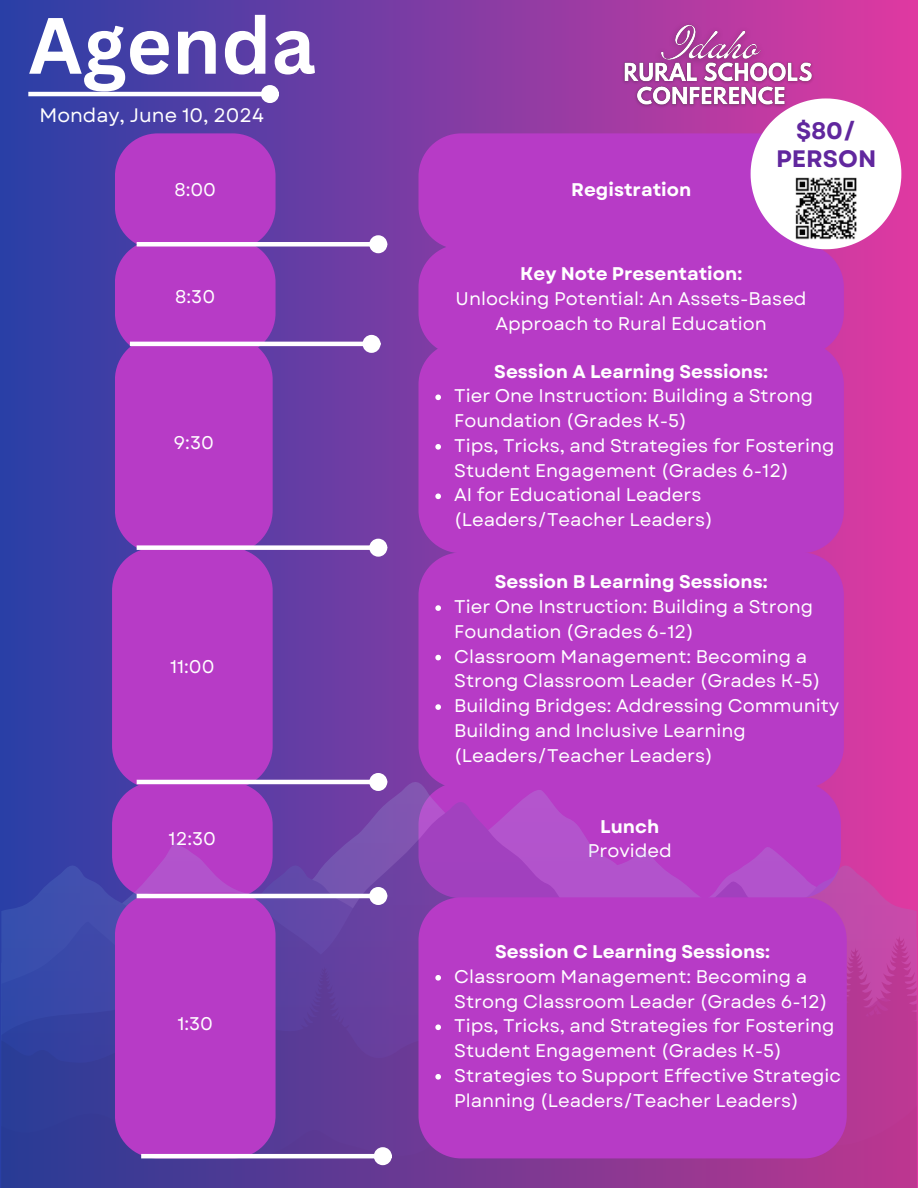
<style>
.page{position:relative;width:918px;height:1188px;background:#fff}
.page>*{position:absolute;margin:0;border:0;box-sizing:border-box;transform-origin:0 0}
.t1{font:700 78px "Canva Sans";color:#fff}
.t2{font:700 23.85px/28.2px "Garet";color:#61279e;text-align:center}
.t3{font:19.5px "Garet";color:#fff}
.t4{font:18.3px/24.8px "Garet";color:#fff}
.t5{font:700 18.3px "Garet";color:#fff}
</style>
<div class="page">
<div style="left:0;top:0;width:918px;height:1188px;background:linear-gradient(to right,#2940a6,#df39a1)"></div>
<div style="left:418px;top:133px;width:333px;height:111px;background:#b73bc6"></div>
<div style="left:418px;top:244px;width:426px;height:98px;background:#b73bc6"></div>
<div style="left:418px;top:342px;width:426px;height:210px;background:#b73bc6"></div>
<svg style="left:435px;top:395px;width:6px;height:5px"></svg>
<svg style="left:435px;top:444px;width:6px;height:6px"></svg>
<svg style="left:435px;top:494px;width:6px;height:5px"></svg>
<div style="left:418px;top:552px;width:426px;height:230px;background:#b73bc6"></div>
<svg style="left:435px;top:605px;width:6px;height:6px"></svg>
<svg style="left:435px;top:655px;width:6px;height:5px"></svg>
<svg style="left:435px;top:704px;width:6px;height:6px"></svg>
<hr style="left:28px;top:92px;width:234px;height:4px;background:#fff">
<div style="left:263px;top:87px;width:14px;height:14px;background:#fff;border-radius:50%"></div>
<div style="left:261px;top:85px;width:18px;height:18px;border:4px solid #fff;border-radius:50%"></div>
<div style="left:137px;top:242px;width:233px;height:5px;background:#fff"></div>
<div style="left:372px;top:238px;width:13px;height:13px;background:#fff;border-radius:50%"></div>
<div style="left:369px;top:235px;width:18px;height:18px;border:4px solid #fff;border-radius:50%"></div>
<hr style="left:130px;top:342px;width:234px;height:4px;background:#fff">
<div style="left:365px;top:337px;width:13px;height:14px;background:#fff;border-radius:50%"></div>
<div style="left:363px;top:335px;width:18px;height:18px;border:4px solid #fff;border-radius:50%"></div>
<div style="left:137px;top:545px;width:233px;height:5px;background:#fff"></div>
<div style="left:372px;top:541px;width:13px;height:13px;background:#fff;border-radius:50%"></div>
<div style="left:369px;top:539px;width:18px;height:18px;border:4px solid #fff;border-radius:50%"></div>
<svg style="left:1px;top:782px;width:916px;height:20px;background:#993db6"></svg>
<svg style="left:1px;top:802px;width:916px;height:120px;background:#9144b6"></svg>
<svg style="left:1px;top:922px;width:916px;height:183px;background:#66409d"></svg>
<svg style="left:1px;top:1105px;width:916px;height:83px;background:#6d3993"></svg>
<div style="left:418px;top:897px;width:429px;height:261px;background:#b73bc6"></div>
<svg style="left:435px;top:975px;width:6px;height:6px"></svg>
<svg style="left:435px;top:1024px;width:6px;height:6px"></svg>
<svg style="left:435px;top:1074px;width:6px;height:6px"></svg>
<hr style="left:137px;top:780px;width:233px;height:4px;background:#fff">
<div style="left:372px;top:775px;width:13px;height:14px;background:#fff;border-radius:50%"></div>
<div style="left:369px;top:773px;width:18px;height:18px;border:4px solid #fff;border-radius:50%"></div>
<svg style="left:112px;top:133px;width:164px;height:1025px;background:#a63ec2"></svg>
<hr style="left:137px;top:894px;width:233px;height:4px;background:#fff">
<div style="left:372px;top:889px;width:13px;height:14px;background:#fff;border-radius:50%"></div>
<div style="left:369px;top:887px;width:18px;height:18px;border:4px solid #fff;border-radius:50%"></div>
<hr style="left:141px;top:1154px;width:234px;height:4px;background:#fff">
<div style="left:376px;top:1149px;width:14px;height:14px;background:#fff;border-radius:50%"></div>
<div style="left:374px;top:1147px;width:18px;height:18px;border:4px solid #fff;border-radius:50%"></div>
<svg style="left:751px;top:98px;width:150px;height:151px"></svg>
<img style="left:796px;top:178px;width:60px;height:62px">
<img style="left:649px;top:14px;width:124px;height:44px">
<img style="left:619px;top:58px;width:199px;height:30px">
<img style="left:631px;top:81px;width:160px;height:31px">
<h1 class="t1" style="left:28px;top:-10px;width:289px">Agenda</h1>
<p class="t3" style="left:40px;top:101px;width:226px">Monday, June 10, 2024</p>
<p class="t4" style="left:174px;top:178px;width:43px">8:00</p>
<p class="t5" style="left:571px;top:177px;width:122px">Registration</p>
<h2 class="t2" style="left:776px;top:117px;width:102px">$80/<br>PERSON</h2>
<p class="t4" style="left:175px;top:284px;width:41px">8:30</p>
<p class="t4" style="left:174px;top:431px;width:42px">9:30</p>
<p class="t4" style="left:170px;top:654px;width:46px">11:00</p>
<p class="t4" style="left:169px;top:826px;width:49px">12:30</p>
<p class="t4" style="left:177px;top:1011px;width:37px">1:30</p>
<p class="t5" style="left:520px;top:261px;width:224px">Key Note Presentation:</p>
<p class="t4" style="left:456px;top:286px;width:353px;text-align:center">Unlocking Potential: An Assets-Based<br>Approach to Rural Education</p>
<p class="t5" style="left:494px;top:358px;width:275px">Session A Learning Sessions:</p>
<p class="t4" style="left:454px;top:384px;width:382px">Tier One Instruction: Building a Strong Foundation (Grades K-5)<br>Tips, Tricks, and Strategies for Fostering Student Engagement (Grades 6-12)<br>AI for Educational Leaders (Leaders/Teacher Leaders)</p>
<p class="t5" style="left:495px;top:569px;width:274px">Session B Learning Sessions:</p>
<p class="t4" style="left:454px;top:594px;width:387px">Tier One Instruction: Building a Strong Foundation (Grades 6-12)<br>Classroom Management: Becoming a Strong Classroom Leader (Grades K-5)<br>Building Bridges: Addressing Community Building and Inclusive Learning (Leaders/Teacher Leaders)</p>
<p class="t5" style="left:600px;top:813px;width:61px">Lunch</p>
<p class="t4" style="left:588px;top:839px;width:86px">Provided</p>
<p class="t5" style="left:495px;top:939px;width:277px">Session C Learning Sessions:</p>
<p class="t4" style="left:454px;top:964px;width:388px">Classroom Management: Becoming a Strong Classroom Leader (Grades 6-12)<br>Tips, Tricks, and Strategies for Fostering Student Engagement (Grades K-5)<br>Strategies to Support Effective Strategic Planning (Leaders/Teacher Leaders)</p>
</div>
